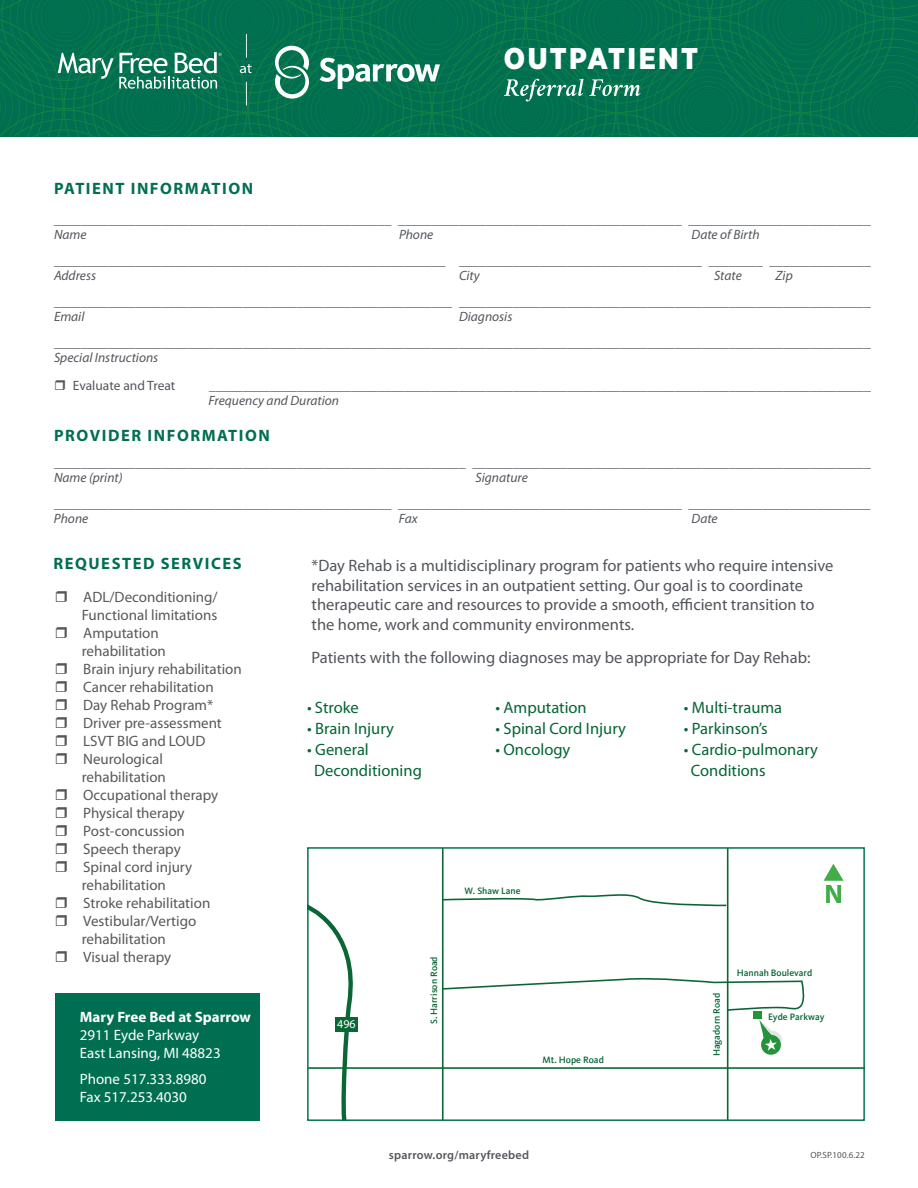
<style>
.page{position:relative;width:918px;height:1188px;background:#fff}
.page>*{position:absolute;margin:0;border:0;box-sizing:border-box;transform-origin:0 0}
.t1{font:900 30px "Gotham Narrow";letter-spacing:.08em;color:#fff}
.t2{font:16.5px/19.5px "Myriad Pro";color:#52555b}
.t3{font:16.5px/21px "Myriad Pro";color:#056535}
.t4{font:700 16.5px "Myriad Pro";letter-spacing:.095em;color:#006f51}
.t5{font:15px/18px "Myriad Pro";color:#58595b}
.t6{font:15px/18px "Myriad Pro";color:#fff}
.t7{font:700 15px "Myriad Pro";color:#fff}
.t8{font:13.5px "Myriad Pro";letter-spacing:-.005em;color:#52555b}
.t9{font:italic 13.5px "Myriad Pro";color:#52555b}
.t10{font:600 12.15px "Myriad Pro";letter-spacing:.02em;color:#54565b}
.t11{font:12px "Myriad Pro";color:#fff}
.t12{font:500 9.6px "Kievit";color:#076635}
.t13{font:500 9.6px "Kievit";color:#0a6635}
.t14{font:9px "Myriad Pro";letter-spacing:.01em;color:#54565b}
</style>
<div class="page">
<div style="left:56px;top:994px;width:204px;height:127px;background:#006f51"></div>
<svg style="left:0;top:0;width:918px;height:137px;background:#0a7654"></svg>
<hr style="left:442px;top:848px;width:2px;height:272px;background:#0a6635">
<hr style="left:727px;top:848px;width:1px;height:272px;background:#0a6635">
<svg style="left:309px;top:905px;width:49px;height:214px"></svg>
<div style="left:335px;top:1017px;width:23px;height:14px;background:#0a6635"></div>
<hr style="left:308px;top:1067px;width:556px;height:2px;background:#0a6635">
<svg style="left:441px;top:977px;width:364px;height:37px"></svg>
<svg style="left:759px;top:1020px;width:23px;height:35px"></svg>
<div style="left:753px;top:1011px;width:9px;height:8px;background:#24933c"></div>
<svg style="left:441px;top:892px;width:286px;height:16px"></svg>
<div style="left:307px;top:847px;width:558px;height:274px;border:1px solid #006f51"></div>
<svg style="left:824px;top:864px;width:20px;height:39px"></svg>
<h1 class="t1" style="left:504px;top:38px;width:196px">OUTPATIENT</h1>
<p class="t4" style="left:54px;top:178px;width:200px">PATIENT INFORMATION</p>
<p class="t8" style="left:54px;top:211px;width:818px">__________________________________________________ __________________________________________ ___________________________</p>
<p class="t9" style="left:54px;top:226px;width:34px">Name</p>
<p class="t9" style="left:399px;top:226px;width:36px">Phone</p>
<p class="t9" style="left:692px;top:226px;width:70px">Date of Birth</p>
<p class="t8" style="left:54px;top:252px;width:818px">__________________________________________________________ ____________________________________ ________ _______________</p>
<p class="t9" style="left:54px;top:267px;width:44px">Address</p>
<p class="t9" style="left:459px;top:267px;width:22px">City</p>
<p class="t9" style="left:714px;top:267px;width:29px">State</p>
<p class="t9" style="left:776px;top:267px;width:19px">Zip</p>
<p class="t8" style="left:54px;top:293px;width:818px">___________________________________________________________ _____________________________________________________________</p>
<p class="t9" style="left:54px;top:308px;width:32px">Email</p>
<p class="t9" style="left:459px;top:308px;width:55px">Diagnosis</p>
<p class="t8" style="left:54px;top:334px;width:818px">_________________________________________________________________________________________________________________________</p>
<p class="t9" style="left:54px;top:349px;width:106px">Special Instructions</p>
<p class="t8" style="left:73px;top:378px;width:104px">Evaluate and Treat</p>
<p class="t8" style="left:209px;top:378px;width:663px">__________________________________________________________________________________________________</p>
<p class="t9" style="left:209px;top:393px;width:132px">Frequency and Duration</p>
<p class="t4" style="left:54px;top:424px;width:217px">PROVIDER INFORMATION</p>
<p class="t8" style="left:54px;top:454px;width:818px">_____________________________________________________________ ___________________________________________________________</p>
<p class="t9" style="left:54px;top:469px;width:70px">Name (print)</p>
<p class="t9" style="left:475px;top:469px;width:54px">Signature</p>
<p class="t8" style="left:54px;top:495px;width:818px">__________________________________________________ __________________________________________ ___________________________</p>
<p class="t9" style="left:54px;top:510px;width:36px">Phone</p>
<p class="t9" style="left:399px;top:510px;width:20px">Fax</p>
<p class="t9" style="left:691px;top:510px;width:28px">Date</p>
<p class="t4" style="left:53px;top:552px;width:190px">REQUESTED SERVICES</p>
<p class="t2" style="left:312px;top:555px;width:523px">*Day Rehab is a multidisciplinary program for patients who require intensive rehabilitation services in an outpatient setting. Our goal is to coordinate therapeutic care and resources to provide a smooth, efficient transition to the home, work and community environments.</p>
<p class="t2" style="left:312px;top:647px;width:500px">Patients with the following diagnoses may be appropriate for Day Rehab:</p>
<p class="t5" style="left:82px;top:588px;width:161px">ADL/Deconditioning/<br>Functional limitations<br>Amputation rehabilitation<br>Brain injury rehabilitation<br>Cancer rehabilitation<br>Day Rehab Program*<br>Driver pre-assessment<br>LSVT BIG and LOUD<br>Neurological rehabilitation<br>Occupational therapy<br>Physical therapy<br>Post-concussion<br>Speech therapy<br>Spinal cord injury rehabilitation<br>Stroke rehabilitation<br>Vestibular/Vertigo rehabilitation<br>Visual therapy</p>
<p class="t3" style="left:307px;top:697px;width:53px">• Stroke</p>
<p class="t3" style="left:307px;top:718px;width:88px">• Brain Injury</p>
<p class="t3" style="left:314px;top:739px;width:109px;text-indent:-7px">• General<br>Deconditioning</p>
<p class="t3" style="left:684px;top:697px;width:100px">• Multi-trauma</p>
<p class="t3" style="left:684px;top:718px;width:85px">• Parkinson’s</p>
<p class="t3" style="left:691px;top:739px;width:129px;text-indent:-7px">• Cardio-pulmonary<br>Conditions</p>
<p class="t3" style="left:495px;top:697px;width:93px">• Amputation</p>
<p class="t3" style="left:495px;top:718px;width:132px">• Spinal Cord Injury</p>
<p class="t3" style="left:495px;top:739px;width:76px">• Oncology</p>
<p class="t13" style="left:464px;top:886px;width:58px">W. Shaw Lane</p>
<p class="t13" style="left:428px;top:1024px;width:69px;rotate:-90deg">S. Harrison Road</p>
<p class="t12" style="left:737px;top:967px;width:77px">Hannah Boulevard</p>
<p class="t12" style="left:768px;top:1011px;width:58px">Eyde Parkway</p>
<p class="t12" style="left:711px;top:1056px;width:65px;rotate:-90deg">Hagadorn Road</p>
<p class="t7" style="left:80px;top:1007px;width:173px">Mary Free Bed at Sparrow</p>
<p class="t6" style="left:80px;top:1026px;width:142px">2911 Eyde Parkway<br>East Lansing, MI 48823</p>
<p class="t6" style="left:80px;top:1069px;width:128px">Phone 517.333.8980<br>Fax 517.253.4030</p>
<p class="t11" style="left:337px;top:1017px;width:20px">496</p>
<p class="t13" style="left:543px;top:1054px;width:63px">Mt. Hope Road</p>
<p class="t10" style="left:389px;top:1147px;width:142px">sparrow.org/maryfreebed</p>
<p class="t14" style="left:811px;top:1150px;width:56px">OP.SP.100.6.22</p>
</div>
